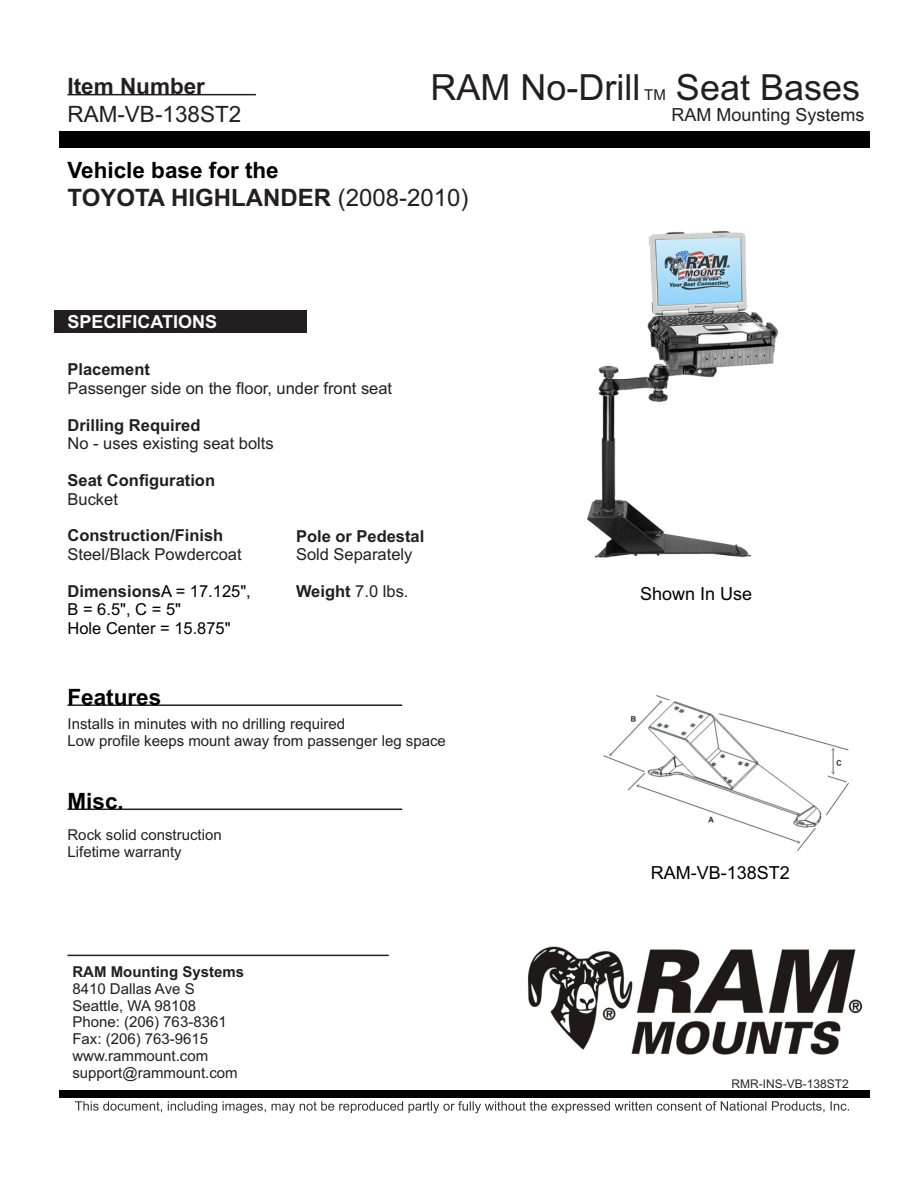
<style>
.page{position:relative;width:918px;height:1188px;background:#fff}
.page>*{position:absolute;margin:0;border:0;box-sizing:border-box;transform-origin:0 0}
.t1{font:36px "Arial";color:#231f20}
.t2{font:700 24px "Arial";color:#231f20}
.t3{font:700 22.5px "Arial";color:#000}
.t4{font:22.5px "Arial";color:#231f20}
.t5{font:700 22.5px "Arial";color:#231f20}
.t6{font:18px "Arial";color:#000}
.t7{font:18px "Arial";color:#231f20}
.t8{font:700 18px "Arial";color:#fff}
.t9{font:16.5px "Arial";color:#231f20}
.t10{font:700 16.5px "Arial";color:#231f20}
.t11{font:16.5px/18.5px "Arial";color:#000}
.t12{font:15px/16.8px "Arial";color:#231f20}
.t13{font:700 15px "Arial";color:#231f20}
.t14{font:12px "Arial";color:#2b2924}
.s1{font-weight:400}
.s2{font-weight:700;color:#231f20}
.s3{font-weight:700}
</style>
<div class="page">
<div style="left:54px;top:310px;width:253px;height:23px;background:#231f20"></div>
<hr style="left:68px;top:704px;width:334px;height:2px;background:#231f20">
<hr style="left:68px;top:809px;width:334px;height:1px;background:#231f20">
<hr style="left:68px;top:955px;width:321px;height:1px;background:#231f20">
<hr style="left:68px;top:94px;width:188px;height:1px;background:#231f20">
<img style="left:587px;top:230px;width:191px;height:328px">
<img style="left:603px;top:695px;width:246px;height:155px">
<div style="left:59px;top:131px;width:811px;height:17px;background:#000"></div>
<div style="left:59px;top:1090px;width:811px;height:8px;background:#000"></div>
<svg style="left:75px;top:1101px;width:774px;height:12px"></svg>
<img style="left:528px;top:946px;width:335px;height:109px">
<h3 class="t5" style="left:68px;top:78px;width:139px">Item Number</h3>
<h1 class="t1" style="left:430px;top:74px;width:211px">RAM No-Drill</h1>
<p class="t12" style="left:644px;top:88px;width:23px">TM</p>
<h3 class="t4" style="left:68px;top:105px;width:175px">RAM-VB-138ST2</h3>
<h1 class="t1" style="left:676px;top:74px;width:186px">Seat Bases</h1>
<p class="t7" style="left:672px;top:108px;width:195px">RAM Mounting Systems</p>
<h3 class="t3" style="left:68px;top:161px;width:213px">Vehicle base for the</h3>
<h2 class="t2" style="left:67px;top:189px;width:402px">TOYOTA HIGHLANDER <span class="s1">(2008-2010)</span></h2>
<p class="t8" style="left:68px;top:315px;width:151px">SPECIFICATIONS</p>
<p class="t10" style="left:68px;top:363px;width:84px">Placement</p>
<p class="t9" style="left:68px;top:382px;width:326px">Passenger side on the floor, under front seat</p>
<p class="t10" style="left:68px;top:419px;width:134px">Drilling Required</p>
<p class="t9" style="left:68px;top:437px;width:208px">No - uses existing seat bolts</p>
<p class="t10" style="left:68px;top:474px;width:149px">Seat Configuration</p>
<p class="t9" style="left:68px;top:492px;width:52px">Bucket</p>
<p class="t10" style="left:68px;top:529px;width:157px">Construction/Finish</p>
<p class="t9" style="left:68px;top:548px;width:176px">Steel/Black Powdercoat</p>
<p class="t11" style="left:68px;top:583px;width:185px"><span class="s2">Dimensions</span>A = 17.125",<br>B = 6.5", C = 5"<br>Hole Center = 15.875"</p>
<p class="t10" style="left:296px;top:530px;width:130px">Pole or Pedestal</p>
<p class="t9" style="left:296px;top:548px;width:118px">Sold Separately</p>
<p class="t9" style="left:296px;top:585px;width:114px"><span class="s3">Weight</span> 7.0 lbs.</p>
<h3 class="t3" style="left:68px;top:688px;width:95px">Features</h3>
<p class="t12" style="left:68px;top:717px;width:380px">Installs in minutes with no drilling required<br>Low profile keeps mount away from passenger leg space</p>
<h3 class="t3" style="left:68px;top:792px;width:58px">Misc.</h3>
<p class="t12" style="left:68px;top:828px;width:156px">Rock solid construction<br>Lifetime warranty</p>
<p class="t13" style="left:72px;top:966px;width:173px">RAM Mounting Systems</p>
<p class="t12" style="left:72px;top:982px;width:167px">8410 Dallas Ave S<br>Seattle, WA 98108<br>Phone: (206) 763-8361<br>Fax: (206) 763-9615 www.rammount.com support@rammount.com</p>
<p class="t6" style="left:640px;top:587px;width:114px">Shown In Use</p>
<p class="t6" style="left:651px;top:866px;width:141px">RAM-VB-138ST2</p>
<p class="t14" style="left:732px;top:1079px;width:119px">RMR-INS-VB-138ST2</p>
</div>
